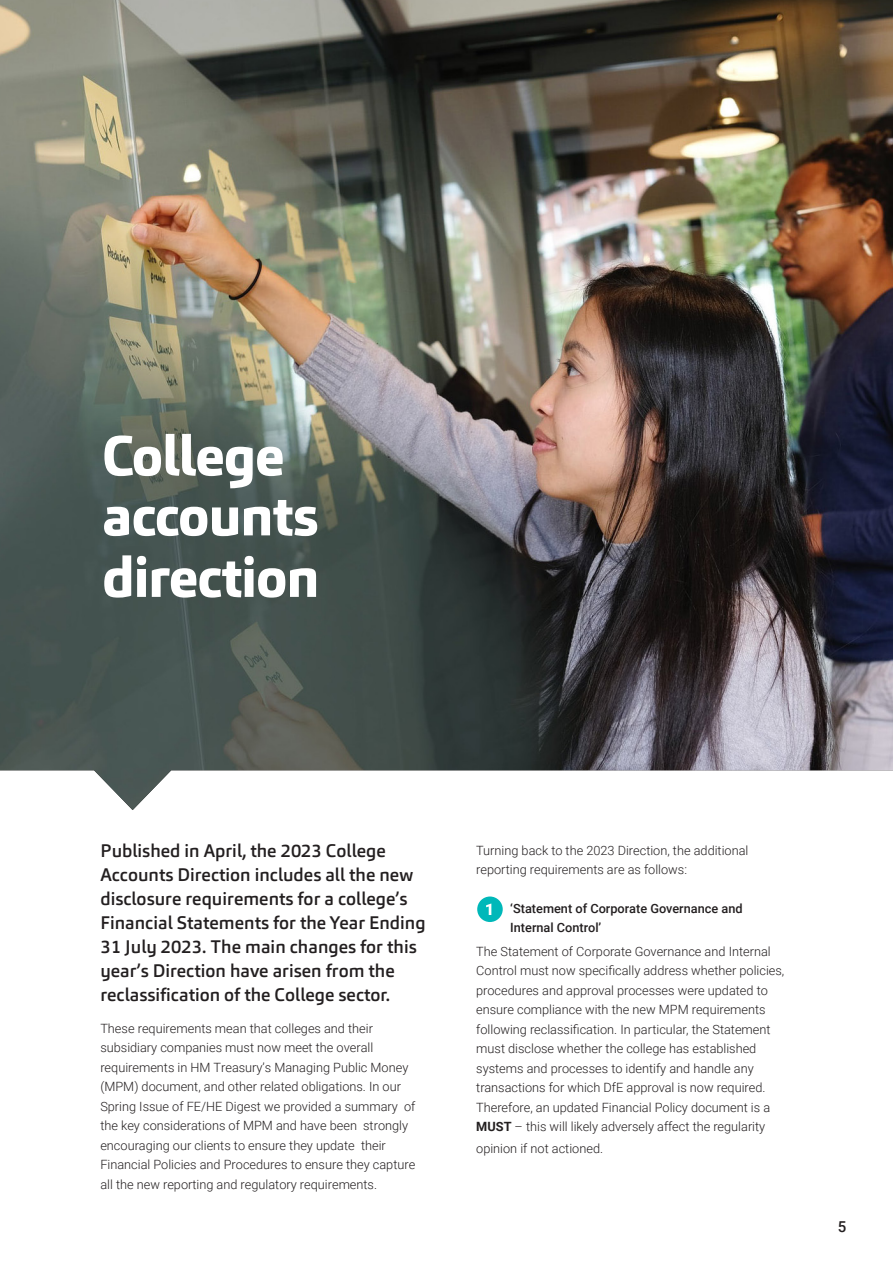
<style>
.page{position:relative;width:893px;height:1263px;background:#fff}
.page>*{position:absolute;margin:0;border:0;box-sizing:border-box;transform-origin:0 0}
.t1{font:800 55.5px/60.8px "Carnac";letter-spacing:-.02em;color:#fff}
.t2{font:500 18px/24px "Carnac";color:#231f20}
.t3{font:500 15px "Roboto";color:#231f20}
.t4{font:300 12.75px/19.5px "Roboto";color:#231f20}
.t5{font:500 12.75px/19.5px "Roboto";color:#231f20}
.s1{font-weight:700}
</style>
<div class="page">
<img style="left:0;top:0;width:893px;height:810px">
<div style="left:477px;top:896px;width:26px;height:26px;background:#00b8b9;border-radius:50%"></div>
<svg style="left:486px;top:903px;width:5px;height:12px"></svg>
<p class="t1" style="left:102px;top:426px;width:219px">College accounts direction</p>
<p class="t2" style="left:100px;top:838px;width:327px">Published in April, the 2023 College Accounts Direction includes all the new disclosure requirements for a college’s Financial Statements for the Year Ending 31 July 2023. The main changes for this year’s Direction have arisen from the reclassification of the College sector.</p>
<p class="t4" style="left:100px;top:1018px;width:317px">These requirements mean that colleges and their subsidiary companies must now meet the overall requirements in HM Treasury’s Managing Public Money (MPM) document, and other related obligations. In our Spring Issue of FE/HE Digest we provided a summary of the key considerations of MPM and have been strongly encouraging our clients to ensure they update their Financial Policies and Procedures to ensure they capture all the new reporting and regulatory requirements.</p>
<p class="t4" style="left:476px;top:840px;width:274px">Turning back to the 2023 Direction, the additional reporting requirements are as follows:</p>
<p class="t5" style="left:510px;top:898px;width:234px">‘Statement of Corporate Governance and<br>Internal Control’</p>
<p class="t4" style="left:476px;top:941px;width:310px">The Statement of Corporate Governance and Internal Control must now specifically address whether policies, procedures and approval processes were updated to ensure compliance with the new MPM requirements following reclassification. In particular, the Statement must disclose whether the college has established systems and processes to identify and handle any transactions for which DfE approval is now required.<br>Therefore, an updated Financial Policy document is a <span class="s1">MUST</span> – this will likely adversely affect the regularity</p>
<p class="t4" style="left:476px;top:1138px;width:128px">opinion if not actioned.</p>
<p class="t3" style="left:838px;top:1216px;width:10px">5</p>
</div>
